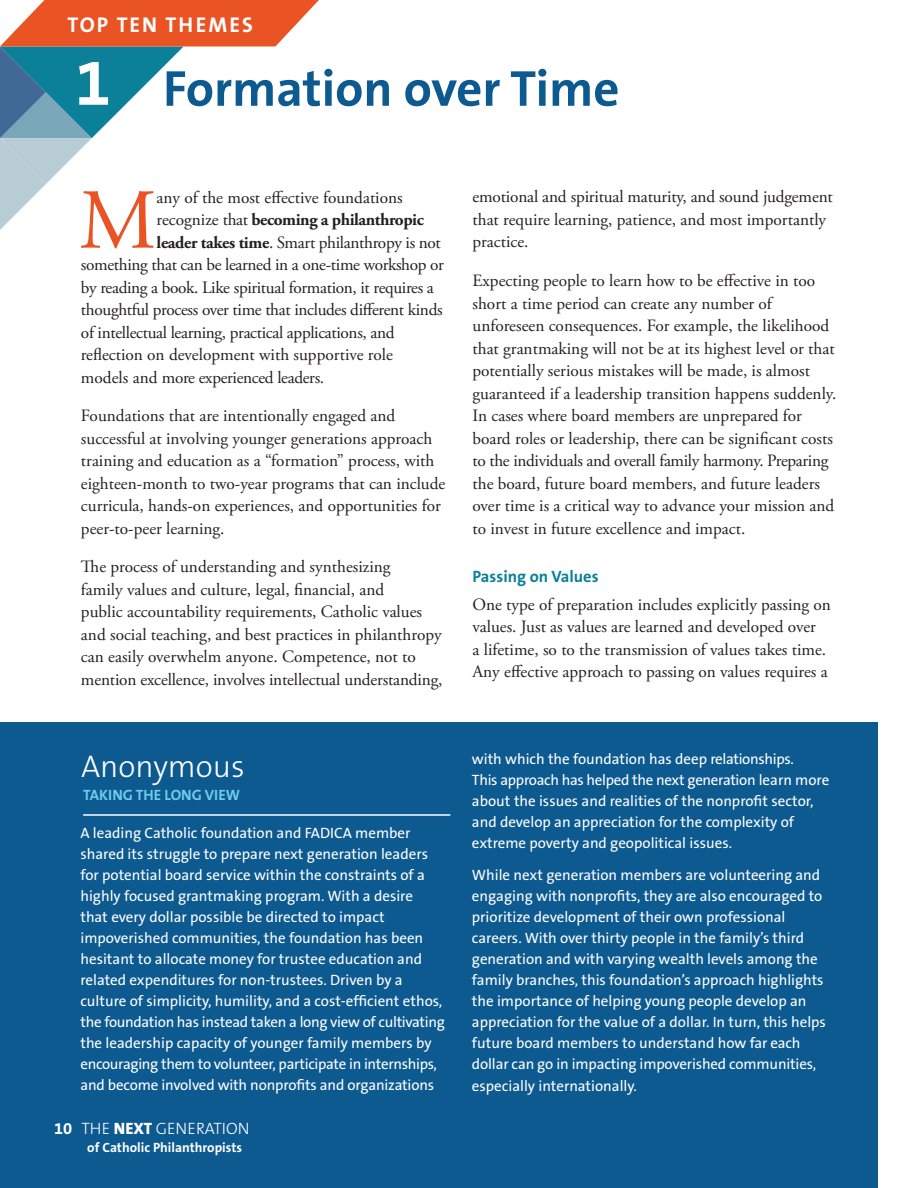
<style>
.page{position:relative;width:918px;height:1188px;background:#fff}
.page>*{position:absolute;margin:0;border:0;box-sizing:border-box;transform-origin:0 0}
.t1{font:85.05px "Adobe Garamond Pro";color:#ea5324}
.t2{font:700 65.7px "The Sans B7";color:#fff}
.t3{font:700 51px "The Sans B7";color:#0d5a91}
.t4{font:300 31.5px "The Sans B3";color:#fff}
.t5{font:700 21.45px "The Sans B7";letter-spacing:.1em;color:#fff}
.t6{font:17.25px/22.5px "Adobe Garamond Pro";color:#231f20}
.t7{font:17.25px "Adobe Garamond Pro";letter-spacing:-.02em;color:#231f20}
.t8{font:700 17.25px "Adobe Garamond Pro";letter-spacing:-.025em;color:#231f20}
.t9{font:300 16.5px "The Sans B3";color:#fff}
.t10{font:700 16.5px "The Sans B7";color:#0b8098}
.t11{font:15px/21px "The Sans B5 Plain";color:#fff}
.t12{font:700 15px "The Sans B7";color:#6fcbe9}
.t13{font:700 13.5px "The Sans B7";color:#fff}
.s1{font-weight:400}
.s2{font-weight:700}
.s3{font-family:"The Sans B7";font-weight:700}
.s4{font-family:"The Sans B8";font-weight:800}
</style>
<div class="page">
<div style="left:0;top:722px;width:878px;height:466px;background:#0d5a91"></div>
<svg style="left:0;top:0;width:319px;height:230px"></svg>
<hr style="left:83px;top:814px;width:367px;height:2px;background:#fff">
<p class="t5" style="left:67px;top:13px;width:187px">TOP TEN THEMES</p>
<h2 class="t2" style="left:75px;top:47px;width:38px">1</h2>
<h3 class="t3" style="left:163px;top:61px;width:458px">Formation over Time</h3>
<h1 class="t1" style="left:79px;top:170px;width:79px">M</h1>
<p class="t6" style="left:157px;top:186px;width:248px">any of the most effective foundations</p>
<p class="t8" style="left:157px;top:210px;width:269px"><span class="s1">recognize that</span> becoming a philanthropic</p>
<p class="t7" style="left:157px;top:232px;width:286px"><span class="s2">leader takes time</span>. Smart philanthropy is not</p>
<p class="t7" style="left:81px;top:254px;width:364px">something that can be learned in a one-time workshop or</p>
<p class="t7" style="left:81px;top:277px;width:354px">by reading a book. Like spiritual formation, it requires a</p>
<p class="t7" style="left:81px;top:299px;width:363px">thoughtful process over time that includes different kinds</p>
<p class="t7" style="left:81px;top:322px;width:315px">of intellectual learning, practical applications, and</p>
<p class="t6" style="left:81px;top:344px;width:314px">reflection on development with supportive role</p>
<p class="t7" style="left:81px;top:367px;width:245px">models and more experienced leaders.</p>
<p class="t6" style="left:81px;top:405px;width:366px">Foundations that are intentionally engaged and successful at involving younger generations approach training and education as a “formation” process, with eighteen-month to two-year programs that can include curricula, hands-on experiences, and opportunities for peer-to-peer learning.</p>
<p class="t6" style="left:81px;top:556px;width:363px">The process of understanding and synthesizing<br>family values and culture, legal, financial, and<br>public accountability requirements, Catholic values and social teaching, and best practices in philanthropy can easily overwhelm anyone. Competence, not to mention excellence, involves intellectual understanding,</p>
<h3 class="t4" style="left:81px;top:750px;width:165px">Anonymous</h3>
<p class="t12" style="left:83px;top:787px;width:158px">TAKING THE LONG VIEW</p>
<p class="t11" style="left:80px;top:823px;width:366px">A leading Catholic foundation and FADICA member shared its struggle to prepare next generation leaders for potential board service within the constraints of a highly focused grantmaking program. With a desire<br>that every dollar possible be directed to impact impoverished communities, the foundation has been hesitant to allocate money for trustee education and related expenditures for non-trustees. Driven by a culture of simplicity, humility, and a cost-efficient ethos, the foundation has instead taken a long view of cultivating the leadership capacity of younger family members by encouraging them to volunteer, participate in internships, and become involved with nonprofits and organizations</p>
<p class="t9" style="left:54px;top:1120px;width:197px"><span class="s3">10</span> THE <span class="s4">NEXT</span> GENERATION</p>
<p class="t13" style="left:87px;top:1140px;width:156px">of Catholic Philanthropists</p>
<p class="t6" style="left:473px;top:186px;width:362px">emotional and spiritual maturity, and sound judgement that require learning, patience, and most importantly practice.</p>
<p class="t6" style="left:473px;top:270px;width:365px">Expecting people to learn how to be effective in too short a time period can create any number of unforeseen consequences. For example, the likelihood that grantmaking will not be at its highest level or that potentially serious mistakes will be made, is almost guaranteed if a leadership transition happens suddenly.<br>In cases where board members are unprepared for board roles or leadership, there can be significant costs to the individuals and overall family harmony. Preparing the board, future board members, and future leaders over time is a critical way to advance your mission and to invest in future excellence and impact.</p>
<p class="t10" style="left:472px;top:567px;width:128px">Passing on Values</p>
<p class="t6" style="left:472px;top:594px;width:360px">One type of preparation includes explicitly passing on values. Just as values are learned and developed over<br>a lifetime, so to the transmission of values takes time.<br>Any effective approach to passing on values requires a</p>
<p class="t11" style="left:472px;top:749px;width:359px">with which the foundation has deep relationships.<br>This approach has helped the next generation learn more about the issues and realities of the nonprofit sector, and develop an appreciation for the complexity of extreme poverty and geopolitical issues.</p>
<p class="t11" style="left:472px;top:865px;width:356px">While next generation members are volunteering and engaging with nonprofits, they are also encouraged to prioritize development of their own professional careers. With over thirty people in the family’s third generation and with varying wealth levels among the family branches, this foundation’s approach highlights the importance of helping young people develop an appreciation for the value of a dollar. In turn, this helps future board members to understand how far each dollar can go in impacting impoverished communities,</p>
<p class="t11" style="left:472px;top:1076px;width:166px">especially internationally.</p>
</div>
